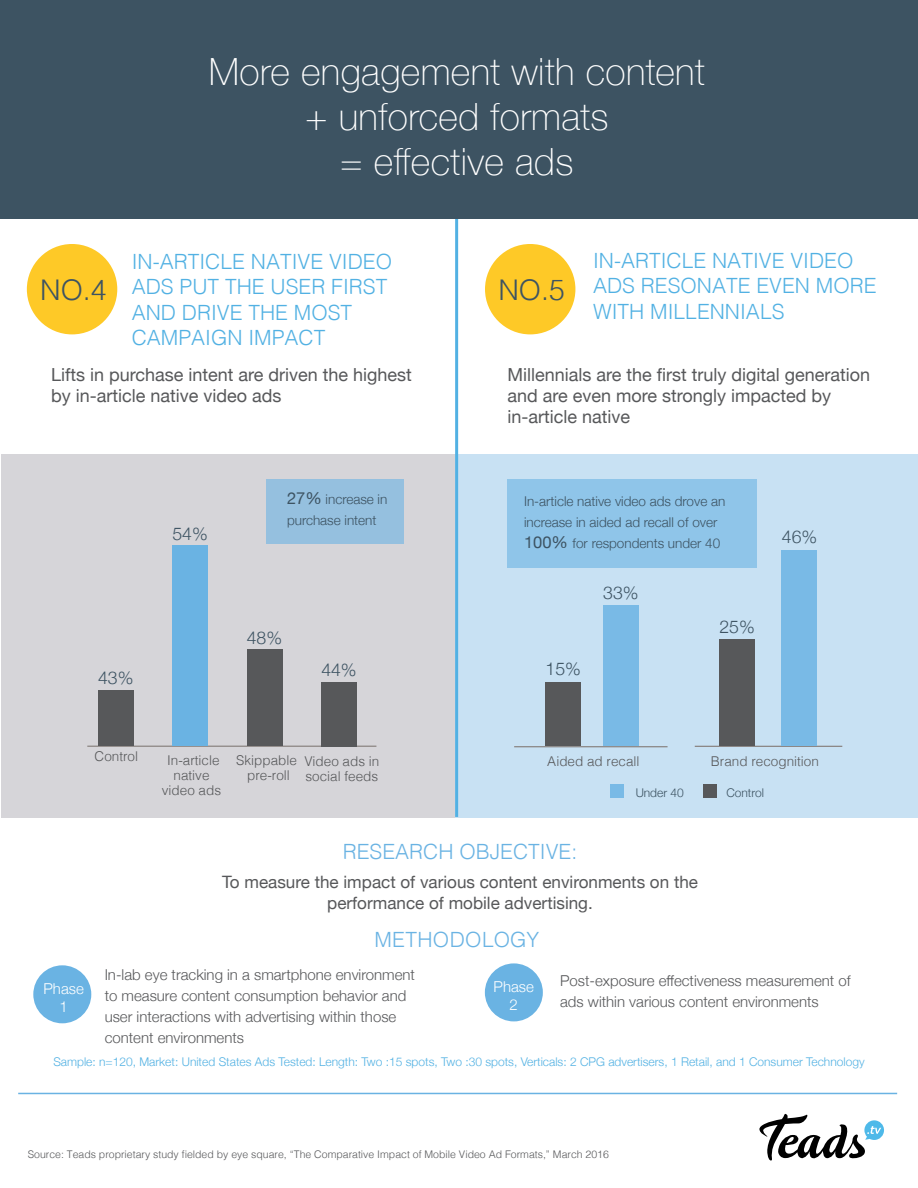
<style>
.page{position:relative;width:918px;height:1188px;background:#fff}
.page>*{position:absolute;margin:0;border:0;box-sizing:border-box;transform-origin:0 0}
.t1{font:100 37.5px/45px "Helvetica Neue";letter-spacing:.01em;color:#fff;text-align:center}
.t2{font:300 28.5px "Helvetica";color:#3d5362}
.t3{font:300 21px/25.5px "Helvetica";color:#52b1e3}
.t4{font:300 21px "Helvetica";color:#6ab3e3}
.t5{font:18px/21px "Helvetica Neue";color:#57585a}
.t6{font:300 17.7px "Helvetica Neue";color:#3d5362}
.t7{font:17.1px/21px "Helvetica Neue";color:#57585a;text-align:center}
.t8{font:300 15px/21px "Helvetica Neue";color:#57585a}
.t9{font:300 15px/18px "Helvetica Neue";color:#fff;text-align:center}
.t10{font:300 13.5px/21px "Helvetica Neue";color:#3d5362}
.t11{font:300 13.5px/15px "Helvetica";color:#57585a;text-align:center}
.t12{font:300 12px "Helvetica Neue";color:#52b1e3}
.t13{font:300 12px "Helvetica Neue";color:#3d5362}
.t14{font:300 10.5px "Helvetica";color:#57585a}
.s1{font-weight:400;font-size:16.5px}
</style>
<div class="page">
<div style="left:455px;top:454px;width:463px;height:364px;background:#c8e1f3"></div>
<div style="left:1px;top:454px;width:454px;height:364px;background:#d6d5d9"></div>
<hr style="left:87px;top:746px;width:289px;height:1px;background:#867f7c">
<hr style="left:455px;top:219px;width:3px;height:598px;background:#52b1e3">
<hr style="left:514px;top:746px;width:154px;height:1px;background:#867f7c">
<div style="left:545px;top:682px;width:36px;height:64px;background:#57585a"></div>
<div style="left:603px;top:606px;width:36px;height:140px;background:#79bae6"></div>
<div style="left:507px;top:479px;width:250px;height:88px;background:#8fc5e9"></div>
<div style="left:98px;top:690px;width:36px;height:56px;background:#57585a"></div>
<div style="left:172px;top:545px;width:36px;height:201px;background:#6ab3e3"></div>
<div style="left:247px;top:650px;width:36px;height:96px;background:#57585a"></div>
<div style="left:321px;top:682px;width:36px;height:65px;background:#57585a"></div>
<div style="left:27px;top:244px;width:90px;height:90px;background:#fec927;border-radius:50%"></div>
<div style="left:485px;top:244px;width:90px;height:90px;background:#fec927;border-radius:50%"></div>
<div style="left:266px;top:479px;width:138px;height:64px;background:#95c0df"></div>
<hr style="left:695px;top:746px;width:147px;height:1px;background:#867f7c">
<div style="left:720px;top:640px;width:35px;height:106px;background:#57585a"></div>
<div style="left:781px;top:550px;width:36px;height:196px;background:#79bae6"></div>
<div style="left:610px;top:784px;width:13px;height:13px;background:#79bae6"></div>
<div style="left:703px;top:784px;width:14px;height:13px;background:#57585a"></div>
<div style="left:33px;top:965px;width:58px;height:58px;background:#6ab3e3;border-radius:50%"></div>
<div style="left:485px;top:963px;width:58px;height:58px;background:#6ab3e3;border-radius:50%"></div>
<hr style="left:18px;top:1093px;width:879px;height:1px;background:#6ab3e3">
<svg style="left:759px;top:1114px;width:125px;height:47px"></svg>
<div style="left:0;top:0;width:918px;height:219px;background:#3d5362"></div>
<h1 class="t1" style="left:209px;top:47px;width:497px">More engagement with content + unforced formats<br>= effective ads</h1>
<h3 class="t3" style="left:132px;top:247px;width:262px">IN-ARTICLE NATIVE VIDEO<br>ADS PUT THE USER FIRST<br>AND DRIVE THE MOST<br>CAMPAIGN IMPACT</h3>
<h3 class="t3" style="left:593px;top:246px;width:285px">IN-ARTICLE NATIVE VIDEO<br>ADS RESONATE EVEN MORE<br>WITH MILLENNIALS</h3>
<h2 class="t2" style="left:40px;top:266px;width:68px">NO.4</h2>
<h2 class="t2" style="left:498px;top:266px;width:68px">NO.5</h2>
<p class="t5" style="left:51px;top:365px;width:362px">Lifts in purchase intent are driven the highest by in-article native video ads</p>
<p class="t5" style="left:508px;top:365px;width:364px">Millennials are the first truly digital generation and are even more strongly impacted by in-article native</p>
<p class="t6" style="left:172px;top:519px;width:37px">54%</p>
<p class="t10" style="left:287px;top:488px;width:102px"><span class="s1">27%</span> increase in purchase intent</p>
<p class="t10" style="left:524px;top:490px;width:203px">In-article native video ads drove an increase in aided ad recall of over<br><span class="s1">100%</span> for respondents under 40</p>
<p class="t6" style="left:782px;top:522px;width:37px">46%</p>
<p class="t6" style="left:603px;top:578px;width:37px">33%</p>
<p class="t6" style="left:247px;top:623px;width:37px">48%</p>
<p class="t6" style="left:719px;top:612px;width:37px">25%</p>
<p class="t6" style="left:98px;top:664px;width:37px">43%</p>
<p class="t6" style="left:321px;top:656px;width:37px">44%</p>
<p class="t6" style="left:546px;top:655px;width:37px">15%</p>
<p class="t11" style="left:95px;top:748px;width:45px">Control</p>
<p class="t11" style="left:162px;top:752px;width:61px">In-article native video ads</p>
<p class="t11" style="left:236px;top:752px;width:62px">Skippable pre-roll</p>
<p class="t11" style="left:304px;top:753px;width:77px;text-align:left">Video ads in social feeds</p>
<p class="t11" style="left:547px;top:753px;width:94px">Aided ad recall</p>
<p class="t11" style="left:711px;top:753px;width:110px">Brand recognition</p>
<p class="t13" style="left:636px;top:783px;width:50px">Under 40</p>
<p class="t13" style="left:726px;top:783px;width:39px">Control</p>
<h3 class="t4" style="left:343px;top:833px;width:236px">RESEARCH OBJECTIVE:</h3>
<p class="t7" style="left:222px;top:872px;width:477px">To measure the impact of various content environments on the performance of mobile advertising.</p>
<h3 class="t4" style="left:374px;top:921px;width:167px">METHODOLOGY</h3>
<p class="t8" style="left:105px;top:963px;width:312px">In-lab eye tracking in a smartphone environment to measure content consumption behavior and user interactions with advertising within those content environments</p>
<p class="t8" style="left:560px;top:969px;width:292px">Post-exposure effectiveness measurement of ads within various content environments</p>
<p class="t12" style="left:53px;top:1052px;width:813px">Sample: n=120, Market: United States Ads Tested: Length: Two :15 spots, Two :30 spots, Verticals: 2 CPG advertisers, 1 Retail, and 1 Consumer Technology</p>
<p class="t9" style="left:44px;top:979px;width:42px">Phase<br>1</p>
<p class="t9" style="left:494px;top:977px;width:42px">Phase<br>2</p>
<p class="t14" style="left:28px;top:1146px;width:583px">Source: Teads proprietary study fielded by eye square, “The Comparative Impact of Mobile Video Ad Formats,” March 2016</p>
</div>
